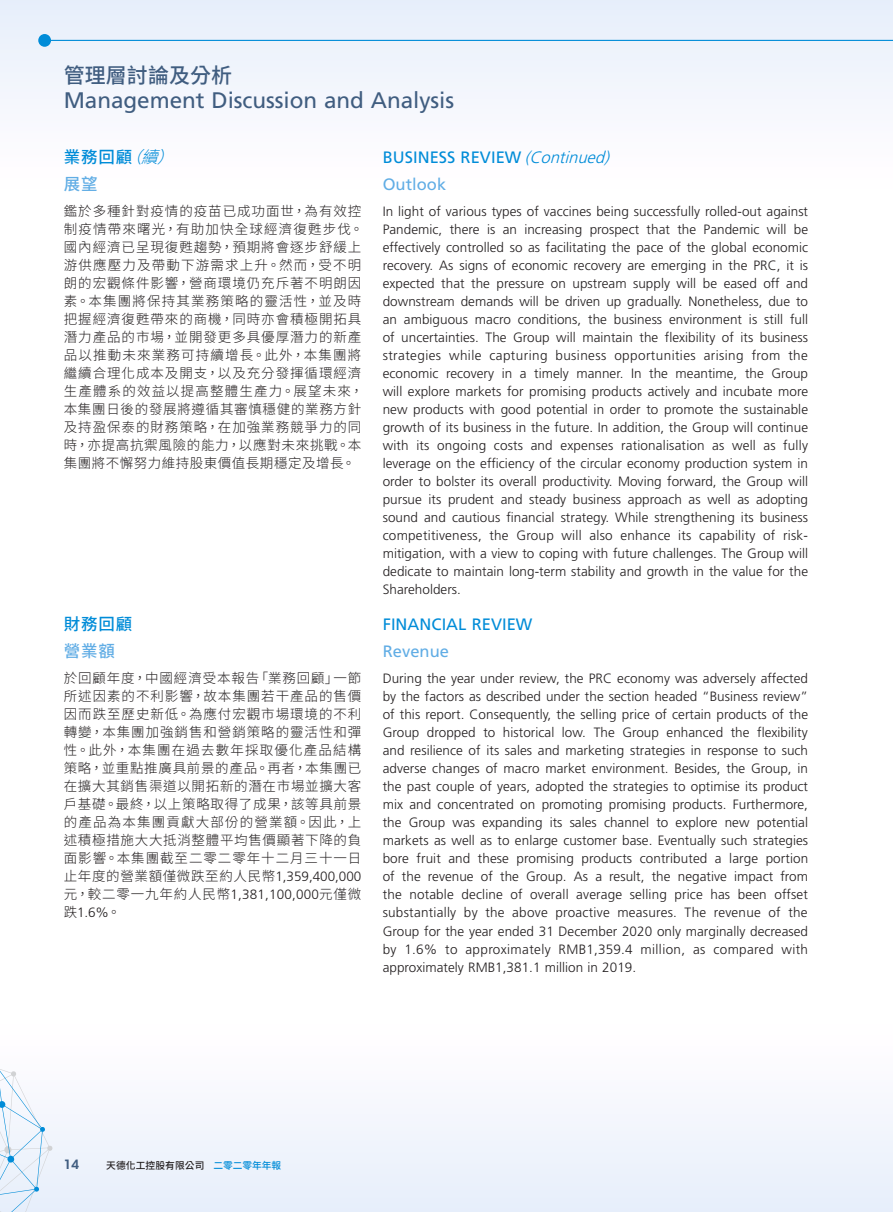
<style>
.page{position:relative;width:893px;height:1212px;background:#fff}
.page>*{position:absolute;margin:0;border:0;box-sizing:border-box;transform-origin:0 0}
.t1{font:22.5px "Frutiger LT Std";color:#405d80}
.t2{font:500 21px "Source Han Sans TC";letter-spacing:.005em;color:#405d80}
.Heading_1{font:16.5px "Frutiger LT Std";letter-spacing:.005em;color:#008cd8}
.Heading_2{font:16.5px "Frutiger LT Std";letter-spacing:.005em;color:#61ade5}
.C_Heading_1{font:500 16.5px "Source Han Sans TC";letter-spacing:.055em;color:#008cd8}
.C_Heading_2{font:500 16.5px "Source Han Sans TC";color:#61ade5}
.Body_Text{font:300 13.5px/18px "Frutiger LT Std";letter-spacing:.005em;color:#231f20;text-align:justify}
.C_Body_Text{font:300 13.5px/18px "Source Han Sans TC";letter-spacing:.07em;color:#231f20}
.t3{font:600 12.75px "ITC Avant Garde Std";color:#405d80}
.t4{font:500 9.75px "Source Han Sans TC";letter-spacing:.01em;color:#231f20}
.s1{font-weight:300;font-style:italic}
.s2{font-family:"Frutiger LT Std"}
.s3{color:#008cd8}
</style>
<div class="page">
<div style="left:0;top:1023px;width:893px;height:189px;background:#f4f6fd"></div>
<svg style="left:0;top:1069px;width:53px;height:143px"></svg>
<div style="left:0;top:0;width:893px;height:189px;background:#f4f6fd"></div>
<div style="left:38px;top:34px;width:13px;height:13px;background:#008cd8;border-radius:50%"></div>
<hr style="left:45px;top:40px;width:848px;height:1px;background:#008cd8">
<h2 class="t2" style="left:64px;top:63px;width:170px">管理層討論及分析</h2>
<h1 class="t1" style="left:64px;top:87px;width:392px">Management Discussion and Analysis</h1>
<p class="C_Heading_1" style="left:64px;top:148px;width:124px">業務回顧<span class="s1">（續）</span></p>
<p class="C_Heading_2" style="left:64px;top:174px;width:35px">展望</p>
<p class="C_Body_Text" style="left:64px;top:203px;width:301px">鑑於多種針對疫情的疫苗已成功面世，為有效控制疫情帶來曙光，有助加快全球經濟復甦步伐。國內經濟已呈現復甦趨勢，預期將會逐步舒緩上游供應壓力及帶動下游需求上升。然而，受不明朗的宏觀條件影響，營商環境仍充斥著不明朗因素。本集團將保持其業務策略的靈活性，並及時把握經濟復甦帶來的商機，同時亦會積極開拓具潛力產品的市場，並開發更多具優厚潛力的新產品以推動未來業務可持續增長。此外，本集團將繼續合理化成本及開支，以及充分發揮循環經濟生產體系的效益以提高整體生產力。展望未來，本集團日後的發展將遵循其審慎穩健的業務方針及持盈保泰的財務策略，在加強業務競爭力的同時，亦提高抗禦風險的能力，以應對未來挑戰。本集團將不懈努力維持股東價值長期穩定及增長。</p>
<p class="C_Heading_1" style="left:64px;top:615px;width:70px">財務回顧</p>
<p class="C_Heading_2" style="left:64px;top:642px;width:53px">營業額</p>
<p class="C_Body_Text" style="left:64px;top:670px;width:299px;text-align:justify">於回顧年度，中國經濟受本報告「業務回顧」一節所述因素的不利影響，故本集團若干產品的售價因而跌至歷史新低。為應付宏觀市場環境的不利轉變，本集團加強銷售和營銷策略的靈活性和彈性。此外，本集團在過去數年採取優化產品結構策略，並重點推廣具前景的產品。再者，本集團已在擴大其銷售渠道以開拓新的潛在市場並擴大客戶基礎。最終，以上策略取得了成果，該等具前景的產品為本集團貢獻大部份的營業額。因此，上述積極措施大大抵消整體平均售價顯著下降的負面影響。本集團截至二零二零年十二月三十一日止年度的營業額僅微跌至約人民幣<span class="s2">1,359,400,000</span>元，較二零一九年約人民幣<span class="s2">1,381,100,000</span>元僅微跌<span class="s2">1.6%</span>。</p>
<p class="Heading_1" style="left:383px;top:148px;width:233px">BUSINESS REVIEW <span class="s1">(Continued)</span></p>
<p class="Heading_2" style="left:383px;top:174px;width:65px">Outlook</p>
<p class="Body_Text" style="left:383px;top:203px;width:427px">In light of various types of vaccines being successfully rolled-out against Pandemic, there is an increasing prospect that the Pandemic will be effectively controlled so as facilitating the pace of the global economic recovery. As signs of economic recovery are emerging in the PRC, it is expected that the pressure on upstream supply will be eased off and downstream demands will be driven up gradually. Nonetheless, due to an ambiguous macro conditions, the business environment is still full of uncertainties. The Group will maintain the flexibility of its business strategies while capturing business opportunities arising from the economic recovery in a timely manner. In the meantime, the Group will explore markets for promising products actively and incubate more new products with good potential in order to promote the sustainable growth of its business in the future. In addition, the Group will continue with its ongoing costs and expenses rationalisation as well as fully leverage on the efficiency of the circular economy production system in order to bolster its overall productivity. Moving forward, the Group will pursue its prudent and steady business approach as well as adopting sound and cautious financial strategy. While strengthening its business competitiveness, the Group will also enhance its capability of risk&shy;mitigation, with a view to coping with future challenges. The Group will dedicate to maintain long-term stability and growth in the value for the Shareholders.</p>
<p class="Heading_1" style="left:383px;top:615px;width:151px">FINANCIAL REVIEW</p>
<p class="Heading_2" style="left:383px;top:641px;width:68px">Revenue</p>
<p class="Body_Text" style="left:383px;top:670px;width:427px">During the year under review, the PRC economy was adversely affected by the factors as described under the section headed “Business review” of this report. Consequently, the selling price of certain products of the Group dropped to historical low. The Group enhanced the flexibility and resilience of its sales and marketing strategies in response to such adverse changes of macro market environment. Besides, the Group, in the past couple of years, adopted the strategies to optimise its product mix and concentrated on promoting promising products. Furthermore, the Group was expanding its sales channel to explore new potential markets as well as to enlarge customer base. Eventually such strategies bore fruit and these promising products contributed a large portion of the revenue of the Group. As a result, the negative impact from the notable decline of overall average selling price has been offset substantially by the above proactive measures. The revenue of the Group for the year ended 31 December 2020 only marginally decreased by 1.6% to approximately RMB1,359.4 million, as compared with approximately RMB1,381.1 million in 2019.</p>
<p class="t3" style="left:64px;top:1156px;width:17px">14</p>
<p class="t4" style="left:106px;top:1160px;width:176px">天德化工控股有限公司 <span class="s3">二零二零年年報</span></p>
</div>
